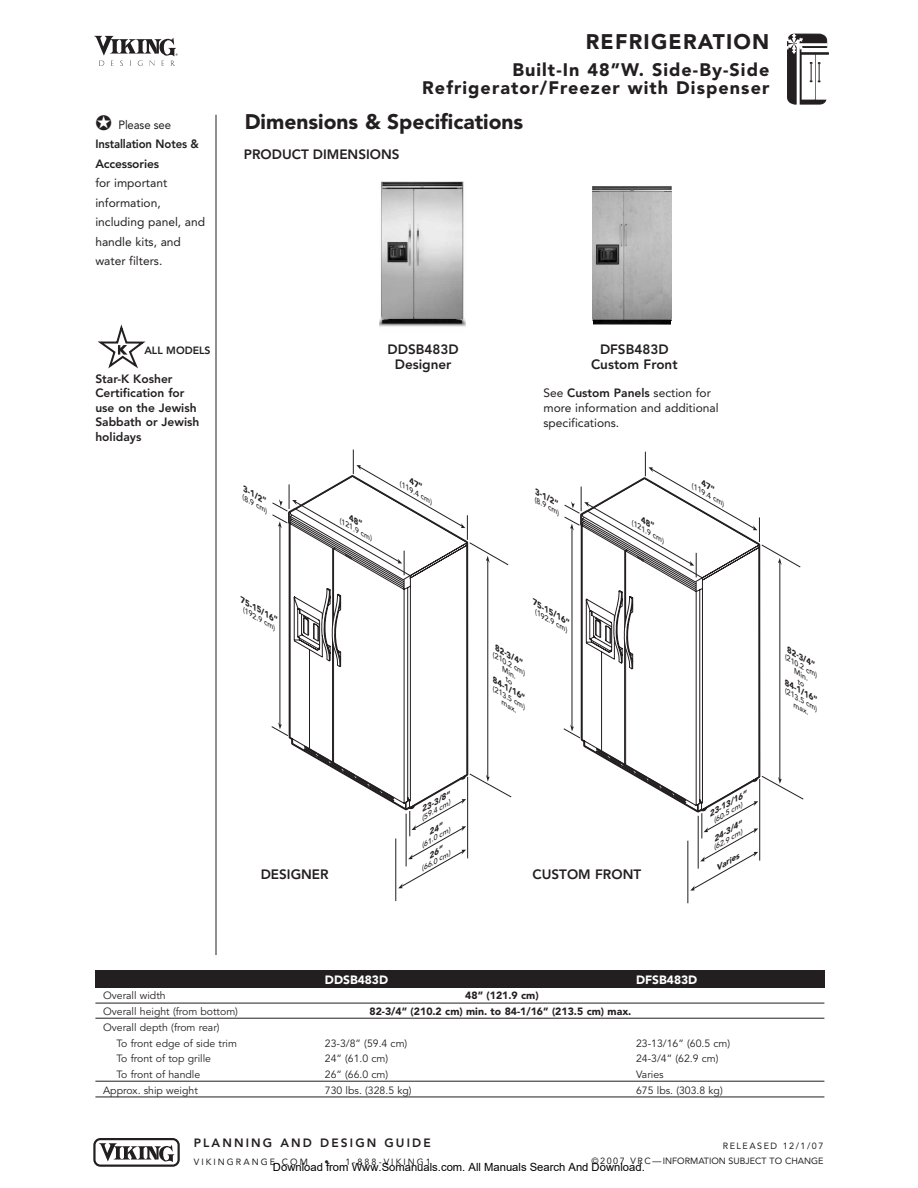
<style>
.page{position:relative;width:918px;height:1188px;background:#fff}
.page>*{position:absolute;margin:0;border:0;box-sizing:border-box;transform-origin:0 0}
.t1{font:900 21px "Avenir";color:#231f20}
.t2{font:900 21px "Avenir";letter-spacing:.06em;color:#231f20}
.t3{font:900 18px/18px "Avenir";letter-spacing:.06em;color:#231f20;text-align:right}
.t4{font:800 13.5px/15px "Avenir";color:#231f20;text-align:center}
.t5{font:12px/19.5px "Avenir";color:#231f20}
.t6{font:800 12px/14.4px "Avenir";color:#231f20}
.t7{font:800 12px/19.5px "Avenir";color:#231f20;scale:.95 1}
.t8{font:800 12px "Avenir";letter-spacing:.175em;color:#231f20}
.t9{font:900 12px "Avenir";color:#fff}
.t10{font:11.25px "Arial";color:#000}
.t11{font:10.5px/15.8px "Avenir";color:#231f20}
.t12{font:900 10.5px "Avenir";color:#231f20}
.t13{font:800 10.5px "Avenir";color:#231f20}
.t14{font:9px/15px "Avenir";color:#231f20;text-align:right}
.t15{font:9px "Avenir";letter-spacing:.23em;color:#231f20}
.t16{font:italic 900 7.8px "Avenir";color:#231f20;scale:1.16 1}
.t17{font:italic 900 7.8px "Avenir";color:#231f20;scale:1.15 1}
.t18{font:italic 500 6.9px/7.4px "Avenir";color:#231f20;scale:1.16 1}
.t19{font:italic 500 6.9px/7.4px "Avenir";color:#231f20;scale:1.15 1}
.s1{font-weight:400}
.s2{font-weight:800}
</style>
<div class="page">
<hr style="left:216px;top:115px;width:1px;height:840px;background:#231f20">
<div style="left:802px;top:48px;width:27px;height:5px;border:1px solid #fff"></div>
<svg style="left:787px;top:33px;width:41px;height:71px"></svg>
<svg style="left:93px;top:1138px;width:87px;height:29px"></svg>
<svg style="left:94px;top:36px;width:84px;height:30px"></svg>
<svg style="left:97px;top:325px;width:49px;height:44px"></svg>
<svg style="left:271px;top:540px;width:241px;height:258px"></svg>
<svg style="left:288px;top:466px;width:175px;height:332px"></svg>
<svg style="left:353px;top:450px;width:8px;height:24px"></svg>
<svg style="left:461px;top:515px;width:7px;height:25px"></svg>
<hr style="left:395px;top:839px;width:1px;height:62px;background:#231f20">
<hr style="left:467px;top:777px;width:1px;height:81px;background:#231f20">
<div style="left:95px;top:971px;width:729px;height:17px;background:#231f20"></div>
<hr style="left:95px;top:1003px;width:729px;height:1px;background:#231f20">
<hr style="left:95px;top:1018px;width:729px;height:1px;background:#231f20">
<hr style="left:95px;top:1081px;width:729px;height:1px;background:#231f20">
<hr style="left:95px;top:1097px;width:729px;height:1px;background:#231f20">
<img style="left:379px;top:181px;width:86px;height:146px">
<img style="left:592px;top:186px;width:80px;height:139px">
<svg style="left:563px;top:542px;width:241px;height:258px"></svg>
<svg style="left:580px;top:468px;width:175px;height:332px"></svg>
<svg style="left:645px;top:452px;width:8px;height:24px"></svg>
<svg style="left:753px;top:517px;width:7px;height:25px"></svg>
<svg style="left:596px;top:748px;width:162px;height:143px"></svg>
<hr style="left:687px;top:841px;width:1px;height:62px;background:#231f20">
<hr style="left:759px;top:779px;width:1px;height:82px;background:#231f20">
<svg style="left:272px;top:499px;width:138px;height:81px"></svg>
<svg style="left:410px;top:477px;width:12px;height:11px"></svg>
<svg style="left:304px;top:746px;width:162px;height:142px"></svg>
<svg style="left:564px;top:501px;width:138px;height:81px"></svg>
<svg style="left:702px;top:479px;width:12px;height:11px"></svg>
<p class="t7" style="left:95px;top:116px;width:111px">✪ <span class="s1">Please see<br></span>Installation Notes &amp;<br>Accessories</p>
<p class="t5" style="left:95px;top:174px;width:111px">for important information, including panel, and handle kits, and water filters.</p>
<h1 class="t2" style="left:586px;top:33px;width:185px">REFRIGERATION</h1>
<h2 class="t3" style="left:422px;top:62px;width:349px">Built-In 48”W. Side-By-Side<br>Refrigerator/Freezer with Dispenser</h2>
<h1 class="t1" style="left:245px;top:113px;width:280px">Dimensions &amp; Specifications</h1>
<p class="t4" style="left:244px;top:148px;width:157px">PRODUCT DIMENSIONS</p>
<p class="t13" style="left:144px;top:346px;width:68px">ALL MODELS</p>
<p class="t6" style="left:95px;top:373px;width:106px">Star-K Kosher<br>Certification for use on the Jewish<br>Sabbath or Jewish holidays</p>
<p class="t4" style="left:388px;top:343px;width:73px">DDSB483D<br>Designer</p>
<p class="t4" style="left:591px;top:343px;width:88px">DFSB483D<br>Custom Front</p>
<p class="t5" style="left:544px;top:386px;width:177px;line-height:15px">See <span class="s2">Custom Panels</span> section for more information and additional specifications.</p>
<p class="t17" style="left:246px;top:486px;width:25px;rotate:30deg">3-1/2”</p>
<p class="t18" style="left:245px;top:495px;width:26px;rotate:30deg">(8.9 cm)</p>
<p class="t18" style="left:342px;top:518px;width:34px;rotate:30deg">(121.9 cm)</p>
<p class="t18" style="left:403px;top:481px;width:34px;rotate:30deg">(119.4 cm)</p>
<p class="t16" style="left:538px;top:488px;width:25px;rotate:30deg">3-1/2”</p>
<p class="t19" style="left:537px;top:497px;width:26px;rotate:30deg">(8.9 cm)</p>
<p class="t19" style="left:634px;top:520px;width:34px;rotate:30deg">(121.9 cm)</p>
<p class="t19" style="left:695px;top:484px;width:34px;rotate:30deg">(119.4 cm)</p>
<p class="t17" style="left:244px;top:597px;width:39px;rotate:30deg">75-15/16”</p>
<p class="t18" style="left:246px;top:608px;width:34px;rotate:30deg">(192.9 cm)</p>
<p class="t16" style="left:536px;top:599px;width:38px;rotate:30deg">75-15/16”</p>
<p class="t19" style="left:538px;top:610px;width:34px;rotate:30deg">(192.9 cm)</p>
<p class="t17" style="left:498px;top:645px;width:29px;rotate:30deg">82-3/4”</p>
<p class="t18" style="left:509px;top:660px;width:21px;text-indent:-15px;rotate:30deg">(210.2 cm)<br>Min</p>
<p class="t17" style="left:496px;top:677px;width:34px;rotate:30deg">84-1/16”</p>
<p class="t18" style="left:505px;top:671px;width:34px;line-height:14.7px;text-indent:6px;rotate:30deg">to (213.5 cm)</p>
<p class="t18" style="left:504px;top:700px;width:16px;rotate:30deg">max.</p>
<p class="t4" style="left:261px;top:868px;width:69px">DESIGNER</p>
<p class="t17" style="left:420px;top:807px;width:29px;rotate:-30deg">23 3/8”</p>
<p class="t18" style="left:420px;top:816px;width:30px;rotate:-30deg">(59.4 cm)</p>
<p class="t18" style="left:420px;top:843px;width:30px;rotate:-30deg">(61.0 cm)</p>
<p class="t18" style="left:420px;top:867px;width:30px;rotate:-30deg">(66.0 cm)</p>
<p class="t4" style="left:533px;top:868px;width:110px">CUSTOM FRONT</p>
<p class="t16" style="left:707px;top:812px;width:38px;rotate:-30deg">23-13/16”</p>
<p class="t19" style="left:712px;top:818px;width:30px;rotate:-30deg">(60.5 cm)</p>
<p class="t16" style="left:712px;top:836px;width:29px;rotate:-30deg">24-3/4”</p>
<p class="t19" style="left:712px;top:846px;width:30px;rotate:-30deg">(62.9 cm)</p>
<p class="t16" style="left:714px;top:866px;width:24px;rotate:-30deg">Varies</p>
<p class="t16" style="left:790px;top:647px;width:29px;rotate:30deg">82-3/4”</p>
<p class="t19" style="left:801px;top:662px;width:21px;text-indent:-15px;rotate:30deg">(210.2 cm)<br>Min</p>
<p class="t16" style="left:788px;top:680px;width:34px;rotate:30deg">84-1/16”</p>
<p class="t19" style="left:797px;top:673px;width:34px;line-height:14.7px;text-indent:6px;rotate:30deg">to (213.5 cm)</p>
<p class="t19" style="left:796px;top:702px;width:17px;rotate:30deg">max.</p>
<p class="t9" style="left:325px;top:975px;width:65px">DDSB483D</p>
<p class="t9" style="left:636px;top:975px;width:63px">DFSB483D</p>
<p class="t11" style="left:103px;top:989px;width:64px">Overall width</p>
<p class="t12" style="left:465px;top:991px;width:75px">48” (121.9 cm)</p>
<p class="t11" style="left:103px;top:1005px;width:136px">Overall height (from bottom)</p>
<p class="t12" style="left:369px;top:1007px;width:263px">82-3/4” (210.2 cm) min. to 84-1/16” (213.5 cm) max.</p>
<p class="t11" style="left:116px;top:1021px;width:122px;text-indent:-13px">Overall depth (from rear)<br>To front edge of side trim</p>
<p class="t11" style="left:325px;top:1036px;width:84px">23-3/8” (59.4 cm)</p>
<p class="t11" style="left:636px;top:1036px;width:96px">23-13/16” (60.5 cm)</p>
<p class="t11" style="left:116px;top:1052px;width:96px">To front of top grille</p>
<p class="t11" style="left:325px;top:1052px;width:65px">24” (61.0 cm)</p>
<p class="t11" style="left:636px;top:1052px;width:84px">24-3/4” (62.9 cm)</p>
<p class="t11" style="left:116px;top:1068px;width:85px">To front of handle</p>
<p class="t11" style="left:325px;top:1068px;width:65px">26” (66.0 cm)</p>
<p class="t11" style="left:636px;top:1068px;width:29px">Varies</p>
<p class="t11" style="left:103px;top:1084px;width:96px">Approx. ship weight</p>
<p class="t11" style="left:325px;top:1084px;width:88px">730 lbs. (328.5 kg)</p>
<p class="t11" style="left:636px;top:1084px;width:88px">675 lbs. (303.8 kg)</p>
<p class="t8" style="left:194px;top:1138px;width:239px">PLANNING AND DESIGN GUIDE</p>
<p class="t15" style="left:194px;top:1159px;width:116px">VIKINGRANGE.COM</p>
<p class="t15" style="left:324px;top:1159px;width:108px">• 1-888-VIKING1</p>
<p class="t14" style="left:592px;top:1139px;width:233px">RELEASED 12/1/07<br>© 2 0 0 7 V R C — INFORMATION SUBJECT TO CHANGE</p>
<p class="t10" style="left:273px;top:1160px;width:373px">Download from Www.Somanuals.com. All Manuals Search And Download.</p>
</div>
